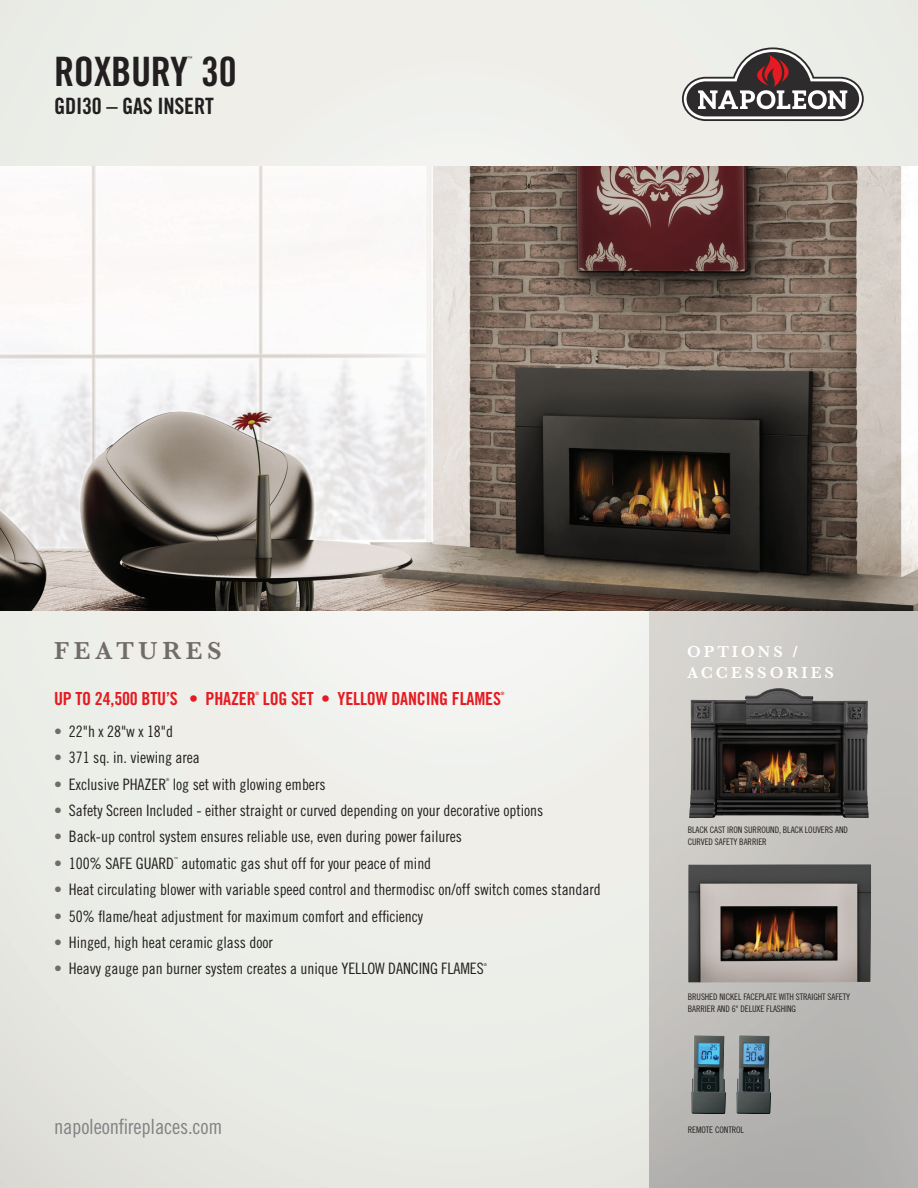
<style>
.page{position:relative;width:918px;height:1188px;background:#eceee9}
.page>*{position:absolute;margin:0;border:0;box-sizing:border-box;transform-origin:0 0}
.t1{font:40.5px "Trade Gothic LT Std Bd Cn 20";letter-spacing:-.01em;color:#231f20}
.t2{font:600 25.5px "Baskerville";letter-spacing:.18em;color:#716c69}
.t3{font:22.5px "Trade Gothic LT Std Bd Cn 20";letter-spacing:-.01em;color:#231f20}
.t4{font:21px "Trade Gothic LT Std Cn 18";letter-spacing:-.01em;color:#808285}
.t5{font:18px "Trade Gothic LT Std Bd Cn 20";letter-spacing:-.01em;color:#e51b21}
.t6{font:600 16.5px/21px "Baskerville";letter-spacing:.18em;color:#fff}
.t7{font:15.75px "Trade Gothic LT Std Cn 18";letter-spacing:-.005em;color:#231f20}
.t8{font:9px/12px "Trade Gothic LT Std Cn 18";letter-spacing:-.01em;color:#231f20}
.t9{font:5.1px "Trade Gothic LT Std Cn 18";color:#231f20}
.t10{font:4.5px "Trade Gothic LT Std Bd Cn 20";color:#e51b21}
.t11{font:3.9px "Trade Gothic LT Std Cn 18";color:#231f20}
.s1{color:#716c69}
</style>
<div class="page">
<div style="left:649px;top:610px;width:269px;height:578px;background:linear-gradient(to bottom,#d3d0cc,#b1b0ae)"></div>
<img style="left:0;top:166px;width:918px;height:444px">
<svg style="left:682px;top:47px;width:182px;height:74px"></svg>
<img style="left:689px;top:688px;width:180px;height:130px">
<img style="left:688px;top:864px;width:183px;height:119px">
<img style="left:736px;top:1035px;width:35px;height:79px">
<img style="left:691px;top:1035px;width:35px;height:79px">
<p class="t9" style="left:188px;top:55px;width:7px">™</p>
<p class="t3" style="left:54px;top:92px;width:161px">GDI30 – GAS INSERT</p>
<p class="t1" style="left:54px;top:47px;width:184px">ROXBURY 30</p>
<p class="t2" style="left:54px;top:633px;width:169px">FEATURES</p>
<p class="t5" style="left:54px;top:688px;width:449px">UP TO 24,500 BTU’S • PHAZER LOG SET • YELLOW DANCING FLAMES</p>
<p class="t10" style="left:255px;top:691px;width:5px">®</p>
<p class="t10" style="left:501px;top:691px;width:5px">®</p>
<p class="t7" style="left:54px;top:722px;width:121px"><span class="s1">•</span> 22"h x 28"w x 18"d</p>
<p class="t7" style="left:54px;top:748px;width:147px"><span class="s1">•</span> 371 sq. in. viewing area</p>
<p class="t7" style="left:54px;top:775px;width:273px"><span class="s1">•</span> Exclusive PHAZER log set with glowing embers</p>
<p class="t11" style="left:166px;top:777px;width:5px">®</p>
<p class="t7" style="left:54px;top:801px;width:491px"><span class="s1">•</span> Safety Screen Included - either straight or curved depending on your decorative options</p>
<p class="t7" style="left:54px;top:827px;width:409px"><span class="s1">•</span> Back-up control system ensures reliable use, even during power failures</p>
<p class="t7" style="left:54px;top:854px;width:122px"><span class="s1">•</span> 100% SAFE GUARD</p>
<p class="t11" style="left:174px;top:856px;width:5px">™</p>
<p class="t7" style="left:181px;top:854px;width:251px">automatic gas shut off for your peace of mind</p>
<p class="t7" style="left:54px;top:880px;width:548px"><span class="s1">•</span> Heat circulating blower with variable speed control and thermodisc on/off switch comes standard</p>
<p class="t7" style="left:54px;top:907px;width:371px"><span class="s1">•</span> 50% flame/heat adjustment for maximum comfort and efficiency</p>
<p class="t7" style="left:54px;top:933px;width:220px"><span class="s1">•</span> Hinged, high heat ceramic glass door</p>
<p class="t7" style="left:54px;top:959px;width:431px"><span class="s1">•</span> Heavy gauge pan burner system creates a unique YELLOW DANCING FLAMES</p>
<p class="t11" style="left:484px;top:962px;width:5px">®</p>
<p class="t4" style="left:54px;top:1114px;width:170px">napoleonfireplaces.com</p>
<p class="t6" style="left:687px;top:641px;width:149px">OPTIONS /<br>ACCESSORIES</p>
<p class="t8" style="left:688px;top:823px;width:162px">BLACK CAST IRON SURROUND, BLACK LOUVERS AND<br>CURVED SAFETY BARRIER</p>
<p class="t8" style="left:688px;top:990px;width:164px">BRUSHED NICKEL FACEPLATE WITH STRAIGHT SAFETY<br>BARRIER AND 6" DELUXE FLASHING</p>
<p class="t8" style="left:688px;top:1124px;width:58px">REMOTE CONTROL</p>
</div>
